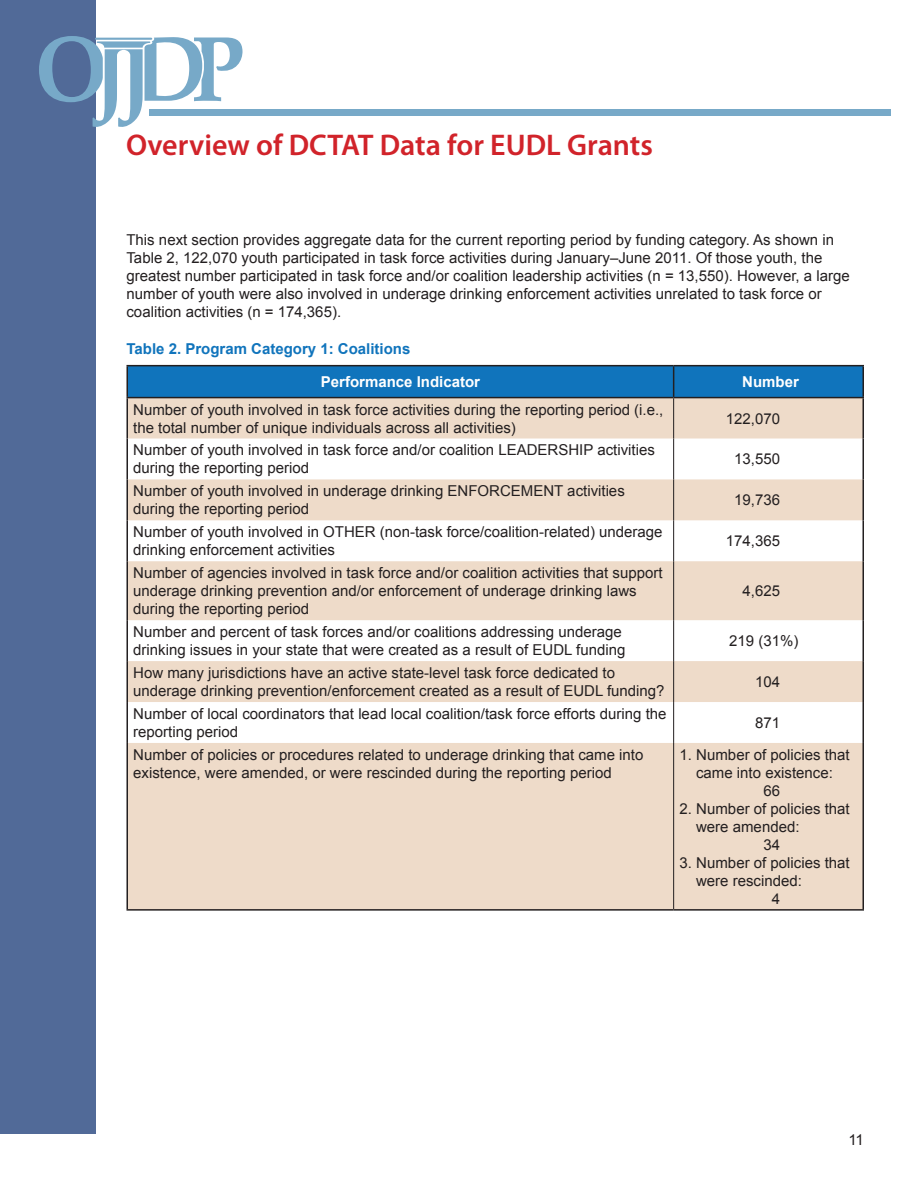
<style>
.page{position:relative;width:918px;height:1188px;background:#fff}
.page>*{position:absolute;margin:0;border:0;box-sizing:border-box;transform-origin:0 0}
.t1{font:600 30px "Myriad Pro";color:#d1232a}
.Row_cell-left{font:15px/18px "Arial";color:#231f20}
.Memo_Body_Copy{font:15px/18px "Arial";color:#231f20}
.aligned_numbers{font:15px/18px "Arial";color:#231f20}
.Table_Titles{font:700 15px "Arial";color:#1074bc}
.Coumn_header-center{font:700 15px "Arial";color:#fff}
</style>
<div class="page">
<div style="left:0;top:0;width:96px;height:1134px;background:#516a98"></div>
<svg style="left:39px;top:36px;width:204px;height:91px"></svg>
<div style="left:149px;top:110px;width:742px;height:6px;background:#77a9c8"></div>
<div style="left:128px;top:366px;width:734px;height:31px;background:#1074bc"></div>
<svg style="left:128px;top:398px;width:734px;height:511px;fill:#eedbc9"></svg>
<hr style="left:126px;top:365px;width:548px;height:1px;background:#231f20">
<hr style="left:126px;top:366px;width:2px;height:31px;background:#231f20">
<hr style="left:674px;top:365px;width:190px;height:1px;background:#231f20">
<hr style="left:673px;top:366px;width:1px;height:31px;background:#231f20">
<hr style="left:862px;top:366px;width:2px;height:31px;background:#231f20">
<hr style="left:126px;top:397px;width:548px;height:1px;background:#231f20">
<hr style="left:126px;top:398px;width:2px;height:41px;background:#231f20">
<hr style="left:674px;top:397px;width:190px;height:1px;background:#231f20">
<hr style="left:862px;top:398px;width:2px;height:41px;background:#231f20">
<hr style="left:126px;top:439px;width:2px;height:40px;background:#231f20">
<hr style="left:862px;top:439px;width:2px;height:40px;background:#231f20">
<hr style="left:126px;top:479px;width:2px;height:41px;background:#231f20">
<hr style="left:862px;top:479px;width:2px;height:41px;background:#231f20">
<hr style="left:126px;top:520px;width:2px;height:41px;background:#231f20">
<hr style="left:862px;top:520px;width:2px;height:41px;background:#231f20">
<hr style="left:126px;top:561px;width:2px;height:59px;background:#231f20">
<hr style="left:862px;top:561px;width:2px;height:59px;background:#231f20">
<hr style="left:126px;top:620px;width:2px;height:41px;background:#231f20">
<hr style="left:862px;top:620px;width:2px;height:41px;background:#231f20">
<hr style="left:126px;top:661px;width:2px;height:41px;background:#231f20">
<hr style="left:862px;top:661px;width:2px;height:41px;background:#231f20">
<hr style="left:126px;top:702px;width:2px;height:41px;background:#231f20">
<hr style="left:862px;top:702px;width:2px;height:41px;background:#231f20">
<hr style="left:126px;top:743px;width:2px;height:166px;background:#231f20">
<hr style="left:862px;top:743px;width:2px;height:166px;background:#231f20">
<hr style="left:126px;top:909px;width:548px;height:2px;background:#231f20">
<hr style="left:674px;top:909px;width:190px;height:2px;background:#231f20">
<hr style="left:673px;top:398px;width:1px;height:41px;background:#231f20">
<hr style="left:673px;top:439px;width:1px;height:40px;background:#231f20">
<hr style="left:673px;top:479px;width:1px;height:41px;background:#231f20">
<hr style="left:673px;top:520px;width:1px;height:41px;background:#231f20">
<hr style="left:673px;top:561px;width:1px;height:59px;background:#231f20">
<hr style="left:673px;top:620px;width:1px;height:41px;background:#231f20">
<hr style="left:673px;top:661px;width:1px;height:41px;background:#231f20">
<hr style="left:673px;top:702px;width:1px;height:41px;background:#231f20">
<hr style="left:673px;top:743px;width:1px;height:166px;background:#231f20">
<h1 class="t1" style="left:126px;top:125px;width:529px">Overview of DCTAT Data for EUDL Grants</h1>
<p class="Memo_Body_Copy" style="left:126px;top:231px;width:725px">This next section provides aggregate data for the current reporting period by funding category. As shown in Table 2, 122,070 youth participated in task force activities during January–June 2011. Of those youth, the greatest number participated in task force and/or coalition leadership activities (n = 13,550). However, a large number of youth were also involved in underage drinking enforcement activities unrelated to task force or coalition activities (n = 174,365).</p>
<p class="Table_Titles" style="left:126px;top:339px;width:285px">Table 2. Program Category 1: Coalitions</p>
<p class="Coumn_header-center" style="left:321px;top:372px;width:161px">Performance Indicator</p>
<p class="Coumn_header-center" style="left:742px;top:372px;width:58px">Number</p>
<p class="Row_cell-left" style="left:133px;top:400px;width:532px">Number of youth involved in task force activities during the reporting period (i.e., the total number of unique individuals across all activities)</p>
<p class="aligned_numbers" style="left:726px;top:409px;width:56px">122,070</p>
<p class="Row_cell-left" style="left:133px;top:441px;width:523px">Number of youth involved in task force and/or coalition LEADERSHIP activities during the reporting period</p>
<p class="aligned_numbers" style="left:734px;top:450px;width:47px">13,550</p>
<p class="Row_cell-left" style="left:133px;top:482px;width:493px">Number of youth involved in underage drinking ENFORCEMENT activities during the reporting period</p>
<p class="aligned_numbers" style="left:734px;top:491px;width:47px">19,736</p>
<p class="Row_cell-left" style="left:133px;top:523px;width:531px">Number of youth involved in OTHER (non-task force/coalition-related) underage drinking enforcement activities</p>
<p class="aligned_numbers" style="left:726px;top:532px;width:56px">174,365</p>
<p class="Row_cell-left" style="left:133px;top:564px;width:531px">Number of agencies involved in task force and/or coalition activities that support underage drinking prevention and/or enforcement of underage drinking laws during the reporting period</p>
<p class="aligned_numbers" style="left:743px;top:582px;width:39px">4,625</p>
<p class="Row_cell-left" style="left:133px;top:623px;width:494px">Number and percent of task forces and/or coalitions addressing underage drinking issues in your state that were created as a result of EUDL funding</p>
<p class="aligned_numbers" style="left:729px;top:632px;width:71px">219 (31%)</p>
<p class="Row_cell-left" style="left:133px;top:664px;width:533px">How many jurisdictions have an active state-level task force dedicated to underage drinking prevention/enforcement created as a result of EUDL funding?</p>
<p class="aligned_numbers" style="left:755px;top:673px;width:27px">104</p>
<p class="Row_cell-left" style="left:133px;top:705px;width:535px">Number of local coordinators that lead local coalition/task force efforts during the reporting period</p>
<p class="aligned_numbers" style="left:755px;top:714px;width:27px">871</p>
<p class="Row_cell-left" style="left:133px;top:746px;width:512px">Number of policies or procedures related to underage drinking that came into existence, were amended, or were rescinded during the reporting period</p>
<p class="aligned_numbers" style="left:680px;top:746px;width:172px;text-align:center">1. Number of policies that came into existence:</p>
<p class="aligned_numbers" style="left:763px;top:782px;width:18px">66</p>
<p class="aligned_numbers" style="left:696px;top:800px;width:155px;text-indent:-16px">2. Number of policies that were amended:</p>
<p class="aligned_numbers" style="left:763px;top:836px;width:18px">34</p>
<p class="aligned_numbers" style="left:696px;top:854px;width:155px;text-indent:-16px">3. Number of policies that were rescinded:</p>
<p class="aligned_numbers" style="left:772px;top:890px;width:10px">4</p>
<p class="Memo_Body_Copy" style="left:848px;top:1131px;width:17px">11</p>
</div>
